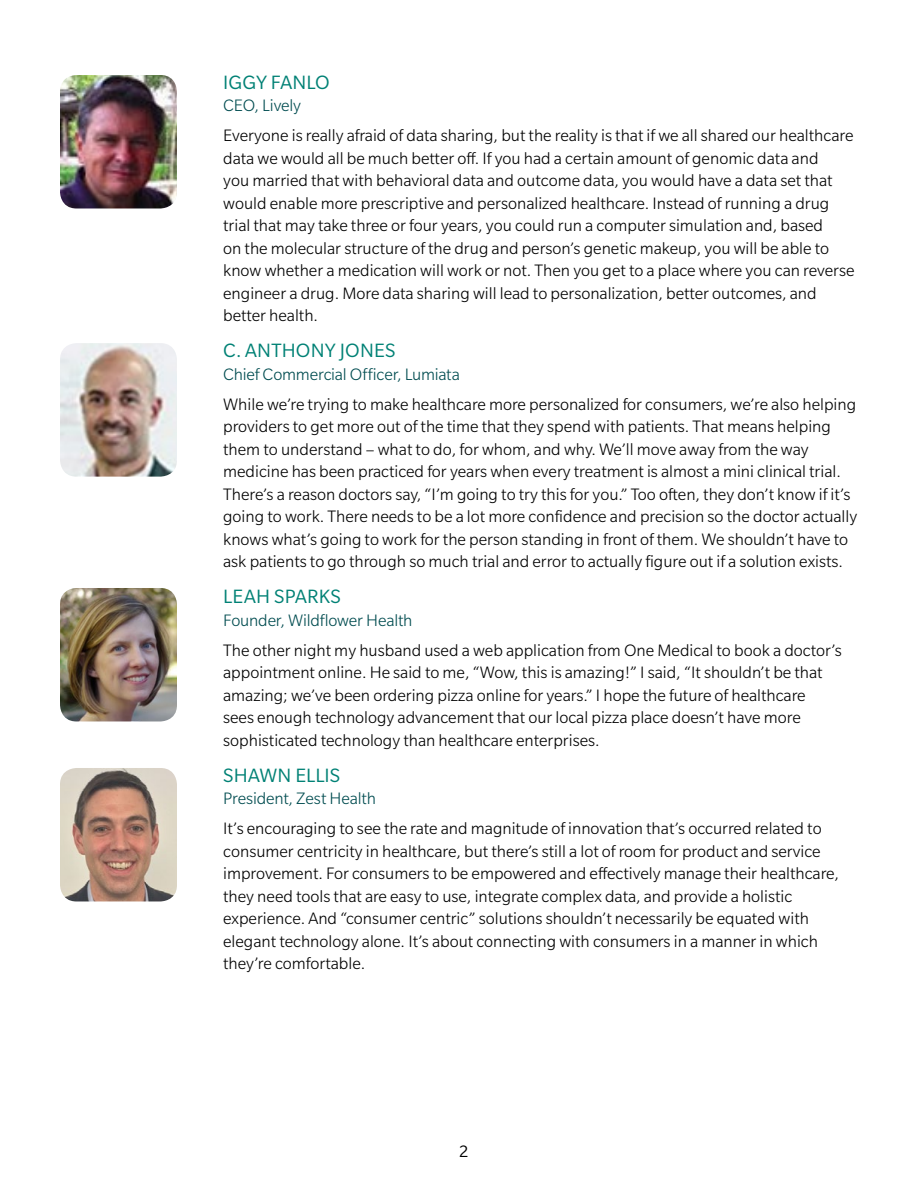
<style>
.page{position:relative;width:918px;height:1188px;background:#fff}
.page>*{position:absolute;margin:0;border:0;box-sizing:border-box;transform-origin:0 0}
.t1{font:21px "Slate Pro";letter-spacing:.005em;color:#008175}
.t2{font:300 18px/22.5px "Slate Pro";color:#000}
.t3{font:300 18px "Slate Pro";letter-spacing:-.01em;color:#004c50}
.t4{font:18px "Slate Pro";color:#000}
</style>
<div class="page">
<img style="left:60px;top:75px;width:117px;height:133px">
<img style="left:60px;top:343px;width:117px;height:134px">
<img style="left:60px;top:588px;width:117px;height:133px">
<img style="left:60px;top:768px;width:117px;height:133px">
<p class="t1" style="left:223px;top:71px;width:108px">IGGY FANLO</p>
<p class="t3" style="left:223px;top:96px;width:79px">CEO, Lively</p>
<p class="t2" style="left:223px;top:124px;width:633px">Everyone is really afraid of data sharing, but the reality is that if we all shared our healthcare data we would all be much better off. If you had a certain amount of genomic data and<br>you married that with behavioral data and outcome data, you would have a data set that would enable more prescriptive and personalized healthcare. Instead of running a drug trial that may take three or four years, you could run a computer simulation and, based<br>on the molecular structure of the drug and person’s genetic makeup, you will be able to know whether a medication will work or not. Then you get to a place where you can reverse engineer a drug. More data sharing will lead to personalization, better outcomes, and better health.</p>
<p class="t1" style="left:223px;top:340px;width:174px">C. ANTHONY JONES</p>
<p class="t3" style="left:223px;top:365px;width:238px">Chief Commercial Officer, Lumiata</p>
<p class="t2" style="left:223px;top:393px;width:636px">While we’re trying to make healthcare more personalized for consumers, we’re also helping providers to get more out of the time that they spend with patients. That means helping them to understand – what to do, for whom, and why. We’ll move away from the way medicine has been practiced for years when every treatment is almost a mini clinical trial.<br>There’s a reason doctors say, “I’m going to try this for you.” Too often, they don’t know if it’s going to work. There needs to be a lot more confidence and precision so the doctor actually knows what’s going to work for the person standing in front of them. We shouldn’t have to ask patients to go through so much trial and error to actually figure out if a solution exists.</p>
<p class="t1" style="left:223px;top:586px;width:119px">LEAH SPARKS</p>
<p class="t3" style="left:223px;top:611px;width:191px">Founder, Wildflower Health</p>
<p class="t2" style="left:223px;top:639px;width:620px">The other night my husband used a web application from One Medical to book a doctor’s appointment online. He said to me, “Wow, this is amazing!” I said, “It shouldn’t be that amazing; we’ve been ordering pizza online for years.” I hope the future of healthcare<br>sees enough technology advancement that our local pizza place doesn’t have more sophisticated technology than healthcare enterprises.</p>
<p class="t1" style="left:223px;top:764px;width:119px">SHAWN ELLIS</p>
<p class="t3" style="left:223px;top:789px;width:154px">President, Zest Health</p>
<p class="t2" style="left:223px;top:817px;width:617px">It’s encouraging to see the rate and magnitude of innovation that’s occurred related to consumer centricity in healthcare, but there’s still a lot of room for product and service improvement. For consumers to be empowered and effectively manage their healthcare, they need tools that are easy to use, integrate complex data, and provide a holistic experience. And “consumer centric” solutions shouldn’t necessarily be equated with elegant technology alone. It’s about connecting with consumers in a manner in which they’re comfortable.</p>
<p class="t4" style="left:459px;top:1141px;width:11px">2</p>
</div>
